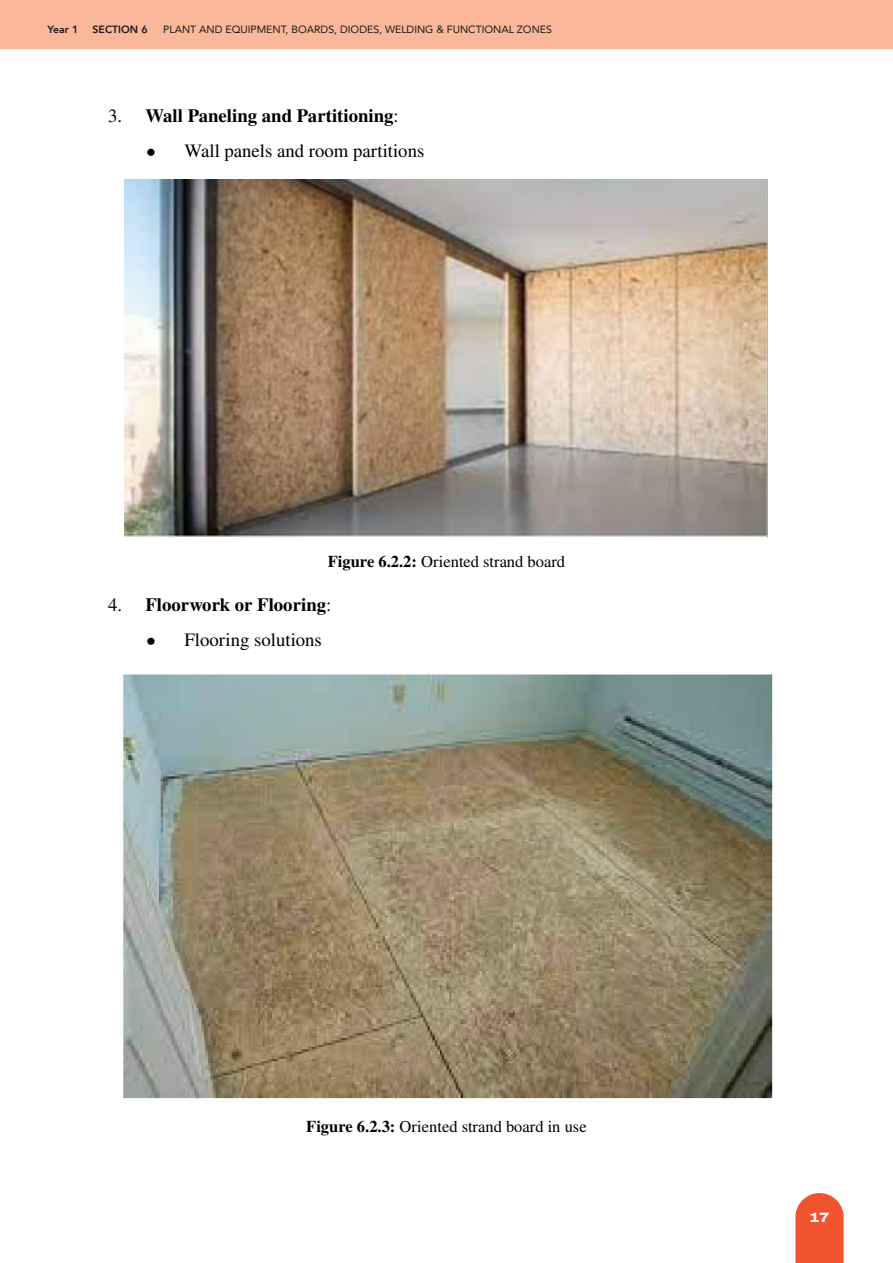
<style>
.page{position:relative;width:893px;height:1263px;background:#fff}
.page>*{position:absolute;margin:0;border:0;box-sizing:border-box;transform-origin:0 0}
.t1{font:700 18.75px "STIX General";color:#000}
.t2{font:18.75px "STIX General";color:#000}
.t3{font:16.5px "STIX General";color:#000}
.t4{font:800 13.5px "Archivo Expanded";color:#fff}
.t5{font:10.5px "Avenir";color:#1a1a1a}
.t6{font:800 10.5px "Avenir";color:#1a1a1a}
.s1{font-weight:400}
.s2{font-weight:700}
</style>
<div class="page">
<div style="left:0;top:0;width:893px;height:49px;background:#fab79a"></div>
<svg style="left:795px;top:1193px;width:49px;height:70px;background:#f16240"></svg>
<img style="left:125px;top:179px;width:643px;height:359px">
<img style="left:122px;top:674px;width:651px;height:425px">
<p class="t6" style="left:48px;top:21px;width:32px">Year 1</p>
<p class="t6" style="left:93px;top:21px;width:57px">SECTION 6</p>
<p class="t5" style="left:163px;top:21px;width:390px">PLANT AND EQUIPMENT, BOARDS, DIODES, WELDING &amp; FUNCTIONAL ZONES</p>
<p class="t1" style="left:108px;top:102px;width:292px"><span class="s1">3.</span> Wall Paneling and Partitioning<span class="s1">:</span></p>
<p class="t2" style="left:146px;top:138px;width:280px">• Wall panels and room partitions</p>
<p class="t3" style="left:328px;top:550px;width:239px"><span class="s2">Figure 6.2.2:</span> Oriented strand board</p>
<p class="t1" style="left:108px;top:591px;width:225px"><span class="s1">4.</span> Floorwork or Flooring<span class="s1">:</span></p>
<p class="t2" style="left:146px;top:627px;width:177px">• Flooring solutions</p>
<p class="t3" style="left:306px;top:1115px;width:282px"><span class="s2">Figure 6.2.3:</span> Oriented strand board in use</p>
<p class="t4" style="left:810px;top:1207px;width:21px">17</p>
</div>
